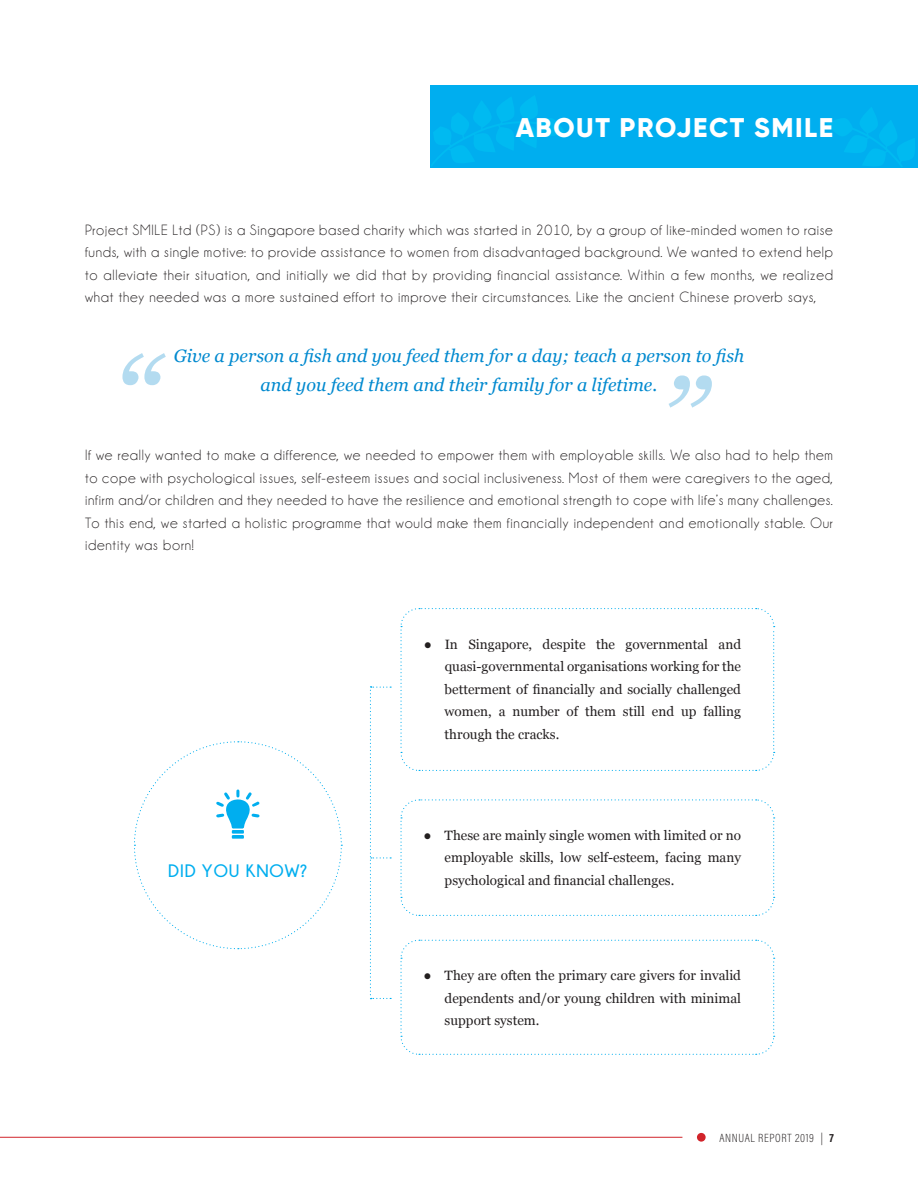
<style>
.page{position:relative;width:918px;height:1188px;background:#fff}
.page>*{position:absolute;margin:0;border:0;box-sizing:border-box;transform-origin:0 0}
.t1{font:800 27px "Gilroy";letter-spacing:.06em;color:#fff}
.t2{font:italic 18px/28.5px "Georgia";color:#0089cf;text-align:center}
.t3{font:700 18px "Champagne&Limousines";letter-spacing:.05em;color:#00aeef}
.t4{font:15px/22.5px "Champagne&Limousines";letter-spacing:.05em;color:#231f20;text-align:justify}
.t5{font:13.5px/22.5px "Georgia";color:#231f20;text-align:justify}
.t6{font:12px "Acumin Variable Concept";letter-spacing:-.145em;color:#231f20}
</style>
<div class="page">
<div style="left:697px;top:1133px;width:9px;height:9px;background:#d1232a;border-radius:50%"></div>
<hr style="left:0;top:1137px;width:682px;height:1px;background:#d1232a">
<div style="left:431px;top:85px;width:487px;height:82px;background:#00aeef"></div>
<svg style="left:431px;top:96px;width:133px;height:70px"></svg>
<svg style="left:826px;top:108px;width:90px;height:60px"></svg>
<svg style="left:122px;top:353px;width:44px;height:32px"></svg>
<svg style="left:669px;top:375px;width:43px;height:33px"></svg>
<svg style="left:400px;top:608px;width:375px;height:163px"></svg>
<svg style="left:400px;top:799px;width:375px;height:117px"></svg>
<svg style="left:400px;top:939px;width:375px;height:116px"></svg>
<svg style="left:134px;top:741px;width:208px;height:209px"></svg>
<svg style="left:370px;top:686px;width:21px;height:313px"></svg>
<h1 class="t1" style="left:516px;top:111px;width:319px">ABOUT PROJECT SMILE</h1>
<p class="t4" style="left:85px;top:219px;width:749px">Project SMILE Ltd (PS) is a Singapore based charity which was started in 2010, by a group of like-minded women to raise funds, with a single motive: to provide assistance to women from disadvantaged background. We wanted to extend help to alleviate their situation, and initially we did that by providing financial assistance. Within a few months, we realized what they needed was a more sustained effort to improve their circumstances. Like the ancient Chinese proverb says,</p>
<p class="t2" style="left:174px;top:341px;width:572px">Give a person a fish and you feed them for a day; teach a person to fish and you feed them and their family for a lifetime.</p>
<p class="t4" style="left:85px;top:444px;width:749px">If we really wanted to make a difference, we needed to empower them with employable skills. We also had to help them to cope with psychological issues, self-esteem issues and social inclusiveness. Most of them were caregivers to the aged, infirm and/or children and they needed to have the resilience and emotional strength to cope with life’s many challenges.<br>To this end, we started a holistic programme that would make them financially independent and emotionally stable. Our identity was born!</p>
<p class="t3" style="left:168px;top:861px;width:141px">DID YOU KNOW?</p>
<p class="t5" style="left:445px;top:632px;width:298px;text-indent:-21px">● In Singapore, despite the governmental and quasi-governmental organisations working for the betterment of financially and socially challenged women, a number of them still end up falling through the cracks.</p>
<p class="t5" style="left:445px;top:823px;width:298px;text-indent:-21px">● These are mainly single women with limited or no employable skills, low self-esteem, facing many psychological and financial challenges.</p>
<p class="t5" style="left:445px;top:964px;width:298px;text-indent:-21px">● They are often the primary care givers for invalid dependents and/or young children with minimal support system.</p>
<p class="t6" style="left:720px;top:1129px;width:117px">ANNUAL REPORT 2019 | 7</p>
</div>
